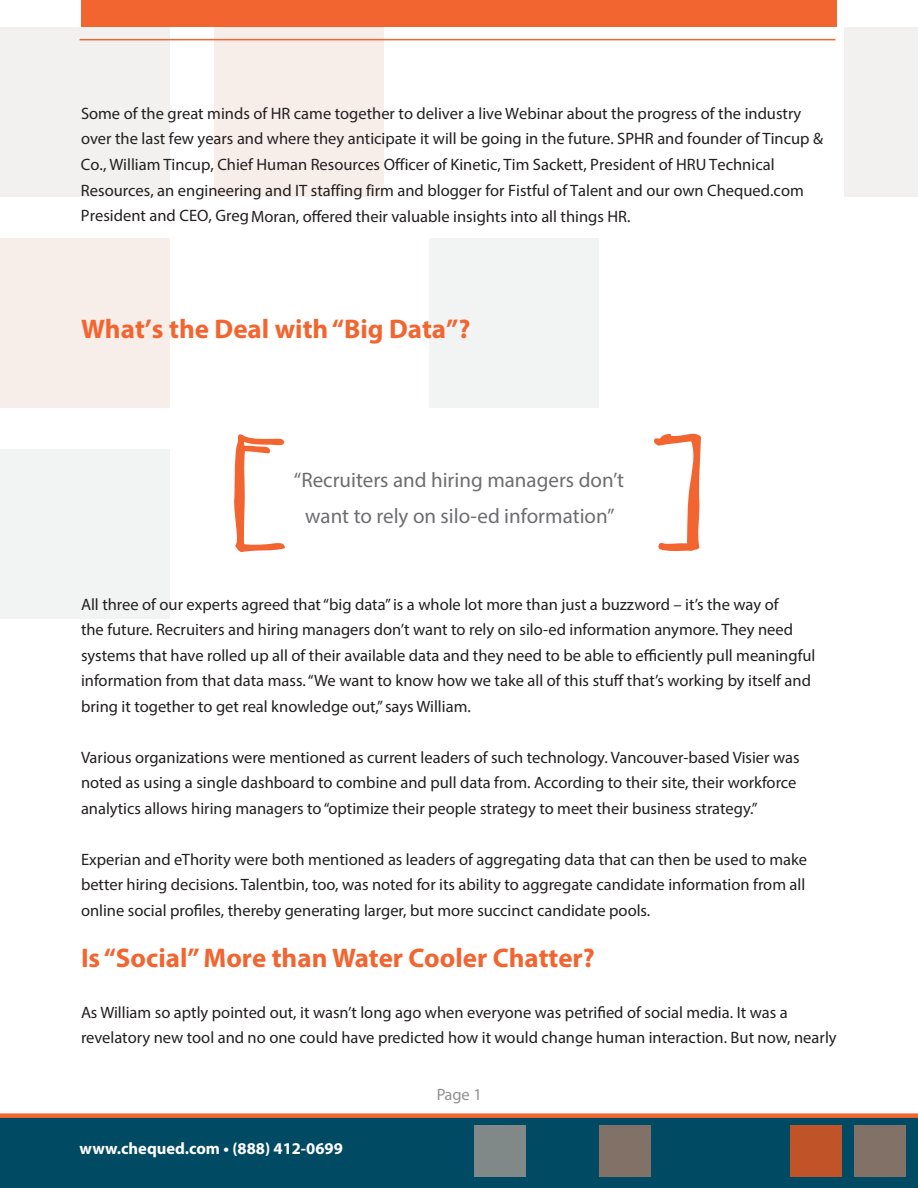
<style>
.page{position:relative;width:918px;height:1188px;background:#fff}
.page>*{position:absolute;margin:0;border:0;box-sizing:border-box;transform-origin:0 0}
.t1{font:700 27px "Myriad Pro";color:#f26531}
.t2{font:21px/36px "Myriad Pro";color:#6d6e71;text-align:center}
.t3{font:16.5px/25.5px "Myriad Pro";color:#231f20}
.t4{font:700 16.5px "Myriad Pro";color:#fff}
</style>
<div class="page">
<div style="left:0;top:27px;width:169px;height:169px;background:#f2f1f0"></div>
<div style="left:0;top:238px;width:169px;height:170px;background:#f8eee9"></div>
<div style="left:0;top:449px;width:169px;height:170px;background:#f2f3f3"></div>
<div style="left:215px;top:27px;width:169px;height:169px;background:#f8eee9"></div>
<div style="left:429px;top:238px;width:170px;height:170px;background:#f2f3f3"></div>
<div style="left:844px;top:27px;width:74px;height:169px;background:#f2f1f0"></div>
<div style="left:81px;top:0;width:756px;height:27px;background:#f26531"></div>
<hr style="left:80px;top:39px;width:756px;height:1px;background:#f26531">
<div style="left:0;top:1115px;width:918px;height:73px;background:#004a64"></div>
<div style="left:855px;top:1126px;width:51px;height:51px;background:#827167"></div>
<div style="left:790px;top:1126px;width:51px;height:51px;background:#c15328"></div>
<div style="left:600px;top:1126px;width:51px;height:51px;background:#827167"></div>
<div style="left:474px;top:1126px;width:52px;height:51px;background:#808888"></div>
<div style="left:0;top:1113px;width:918px;height:5px;background:#f26531"></div>
<svg style="left:234px;top:434px;width:51px;height:118px"></svg>
<svg style="left:654px;top:433px;width:47px;height:118px"></svg>
<p class="t3" style="left:81px;top:100px;width:744px">Some of the great minds of HR came together to deliver a live Webinar about the progress of the industry over the last few years and where they anticipate it will be going in the future. SPHR and founder of Tincup &amp; Co., William Tincup, Chief Human Resources Officer of Kinetic, Tim Sackett, President of HRU Technical Resources, an engineering and IT staffing firm and blogger for Fistful of Talent and our own Chequed.com President and CEO, GregMoran, offered their valuable insights into all things HR.</p>
<h1 class="t1" style="left:81px;top:311px;width:391px">What’s the Deal with “Big Data”?</h1>
<p class="t2" style="left:294px;top:461px;width:332px">“Recruiters and hiring managers don’t want to rely on silo-ed information”</p>
<p class="t3" style="left:81px;top:591px;width:736px">All three of our experts agreed that “big data” is a whole lot more than just a buzzword – it’s the way of<br>the future. Recruiters and hiring managers don’t want to rely on silo-ed information anymore. They need systems that have rolled up all of their available data and they need to be able to efficiently pull meaningful information from that data mass. “We want to know how we take all of this stuff that’s working by itself and bring it together to get real knowledge out,” says William.</p>
<p class="t3" style="left:81px;top:744px;width:720px">Various organizations were mentioned as current leaders of such technology. Vancouver-based Visier was noted as using a single dashboard to combine and pull data from. According to their site, their workforce analytics allows hiring managers to “optimize their people strategy to meet their business strategy.”</p>
<p class="t3" style="left:81px;top:846px;width:728px;text-align:justify">Experian and eThority were both mentioned as leaders of aggregating data that can then be used to make better hiring decisions. Talentbin, too, was noted for its ability to aggregate candidate information from all online social profiles, thereby generating larger, but more succinct candidate pools.</p>
<h1 class="t1" style="left:81px;top:940px;width:515px">Is “Social” More than Water Cooler Chatter?</h1>
<p class="t3" style="left:81px;top:999px;width:757px">As William so aptly pointed out, it wasn’t long ago when everyone was petrified of social media. It was a revelatory new tool and no one could have predicted how it would change human interaction. But now, nearly</p>
<p class="t4" style="left:80px;top:1137px;width:265px">www.chequed.com • (888) 412-0699</p>
<p class="t3" style="left:436px;top:1081px;width:47px">Page 1</p>
</div>
